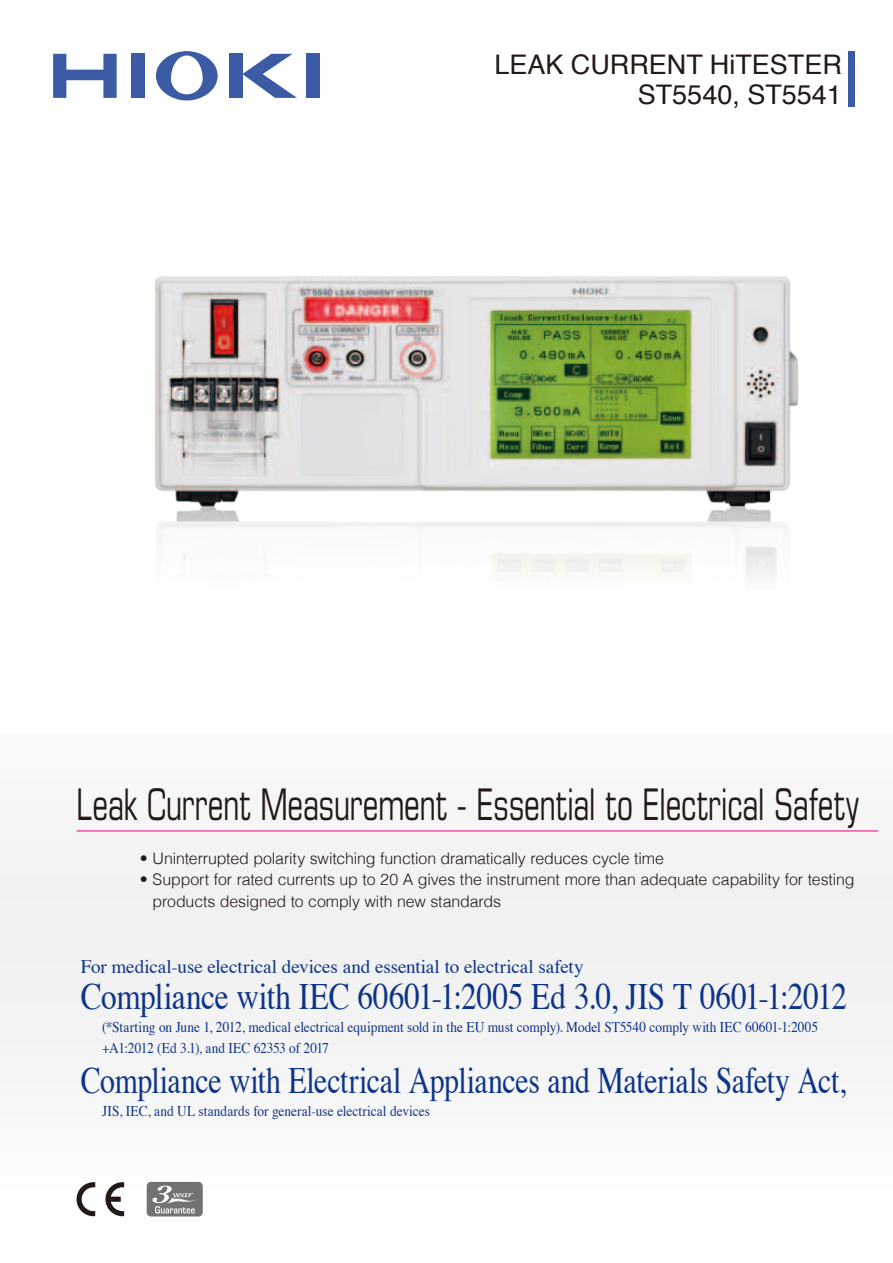
<style>
.page{position:relative;width:893px;height:1263px;background:#fff}
.page>*{position:absolute;margin:0;border:0;box-sizing:border-box;transform-origin:0 0}
.t1{font:condensed 43.65px "Eurostile";letter-spacing:-.005em;color:#231916;scale:.79 1}
.t2{font:37.2px "Times";letter-spacing:-.01em;color:#0d3488;scale:.8 1}
.t3{font:37.2px "Times";letter-spacing:-.01em;color:#0d3488;scale:.84 1}
.t4{font:27px/30px "Helvetica";color:#231916;text-align:right}
.t5{font:19.2px "Times";letter-spacing:-.01em;color:#0d3488}
.t6{font:300 15.9px/21.3px "Helvetica";letter-spacing:-.01em;color:#231916}
.t7{font:14.85px/21.3px "Times";color:#0d3488;scale:.9 1}
</style>
<div class="page">
<div style="left:0;top:736px;width:893px;height:527px;background:#f5f5f6"></div>
<img style="left:155px;top:276px;width:644px;height:302px">
<svg style="left:77px;top:1182px;width:18px;height:34px"></svg>
<svg style="left:105px;top:1182px;width:19px;height:34px"></svg>
<svg style="left:53px;top:54px;width:64px;height:44px"></svg>
<div style="left:131px;top:54px;width:13px;height:44px;background:#3b5ca4"></div>
<svg style="left:156px;top:51px;width:62px;height:50px"></svg>
<div style="left:229px;top:54px;width:13px;height:44px;background:#3b5ca4"></div>
<svg style="left:242px;top:54px;width:55px;height:44px"></svg>
<div style="left:306px;top:54px;width:13px;height:44px;background:#3b5ca4"></div>
<div style="left:147px;top:1182px;width:56px;height:34px;background:#727272;border-radius:4px"></div>
<svg style="left:152px;top:1185px;width:43px;height:28px"></svg>
<div style="left:848px;top:51px;width:7px;height:55px;background:#3b5ca4"></div>
<hr style="left:77px;top:831px;width:801px;height:1px;background:#e4007f">
<h3 class="t4" style="left:494px;top:51px;width:349px">LEAK CURRENT HiTESTER<br>ST5540, ST5541</h3>
<h1 class="t1" style="left:77px;top:778px;width:992px">Leak Current Measurement - Essential to Electrical Safety</h1>
<p class="t6" style="left:140px;top:847px;width:526px">• Uninterrupted polarity switching function dramatically reduces cycle time</p>
<p class="t6" style="left:153px;top:868px;width:704px;text-indent:-13px">• Support for rated currents up to 20 A gives the instrument more than adequate capability for testing products designed to comply with new standards</p>
<p class="t5" style="left:81px;top:948px;width:504px">For medical-use electrical devices and essential to electrical safety</p>
<h2 class="t3" style="left:81px;top:962px;width:914px">Compliance with IEC 60601-1:2005 Ed 3.0, JIS T 0601-1:2012</h2>
<p class="t7" style="left:102px;top:1015px;width:797px">(*Starting on June 1, 2012, medical electrical equipment sold in the EU must comply). Model ST5540 comply with IEC 60601-1:2005 +A1:2012 (Ed 3.1), and IEC 62353 of 2017</p>
<h2 class="t2" style="left:81px;top:1046px;width:958px">Compliance with Electrical Appliances and Materials Safety Act,</h2>
<p class="t7" style="left:102px;top:1099px;width:366px">JIS, IEC, and UL standards for general-use electrical devices</p>
</div>
